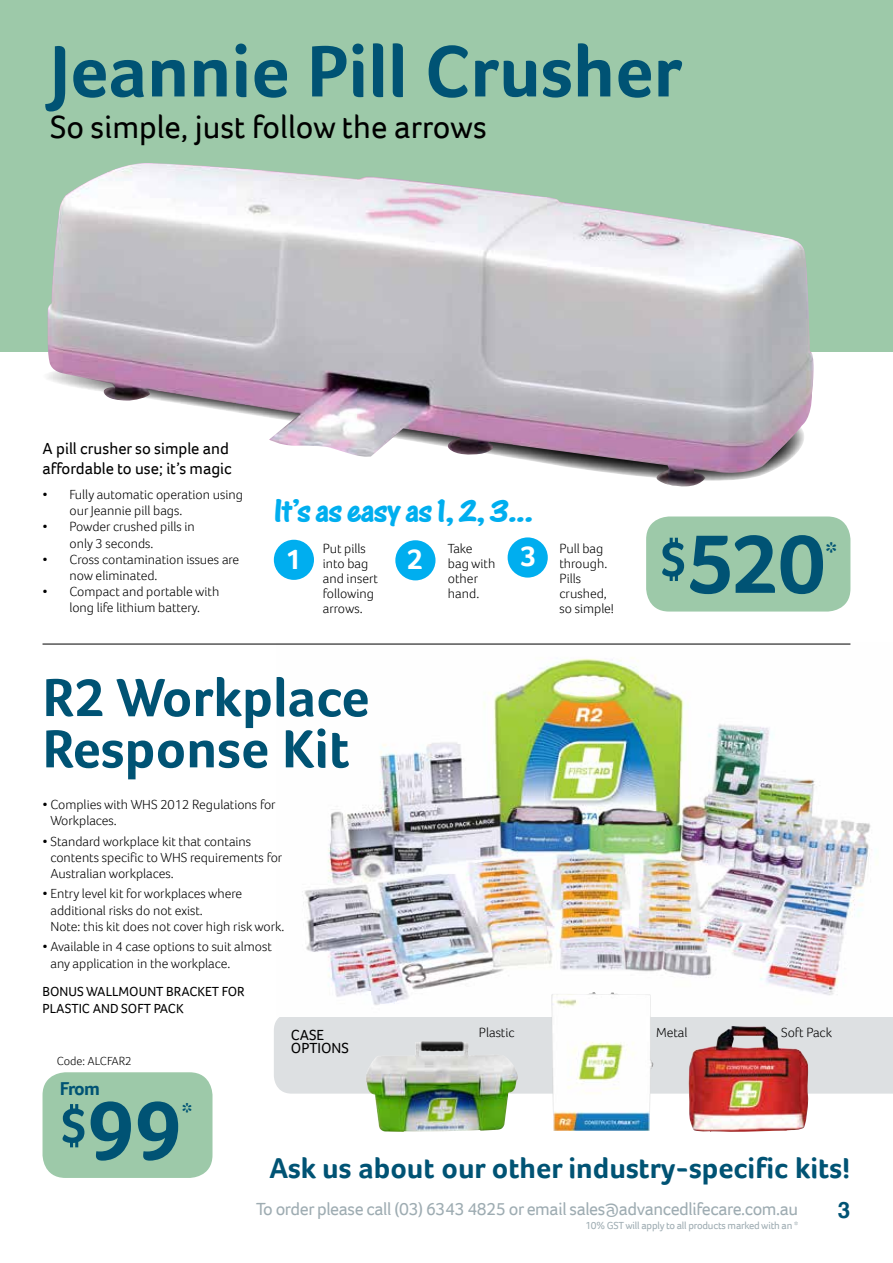
<style>
.page{position:relative;width:893px;height:1263px;background:#fff}
.page>*{position:absolute;margin:0;border:0;box-sizing:border-box;transform-origin:0 0}
.t1{font:700 85.95px "Foco W01";color:#005374}
.t2{font:700 74.85px "Foco W01";color:#005374}
.t3{font:700 55.05px/51.3px "Foco W01";color:#005374}
.t4{font:700 34.5px "One Stroke Script Std";letter-spacing:-.02em;color:#00aeef}
.t5{font:32.85px "Foco W01";color:#000}
.t6{font:700 29.55px "Foco W01";color:#005374}
.t7{font:700 29.25px "Foco W01";color:#fff}
.t8{font:700 28.35px "Foco W01";color:#005374}
.t9{font:700 25.65px "Foco W01";color:#005374}
.t10{font:700 22.5px "Helvetica";color:#005374}
.t11{font:700 19.05px "Foco W01";color:#005374}
.t12{font:18px "Foco W01";letter-spacing:-.02em;color:#9eacb2}
.t13{font:16.5px/19.8px "Foco W01";color:#000}
.t14{font:15px/13.2px "Foco W01";color:#000}
.t15{font:300 13.5px/15px "Foco W01";color:#000}
.t16{font:13.5px/16.2px "Foco W01";color:#000}
.t17{font:300 12px "Foco W01";color:#000}
.t18{font:10.5px "Foco W01";letter-spacing:-.02em;color:#9eacb2}
</style>
<div class="page">
<div style="left:274px;top:1017px;width:619px;height:77px;background:#dde0e2"></div>
<img style="left:276px;top:643px;width:596px;height:370px">
<div style="left:0;top:0;width:893px;height:351px;background:#9dc9a9"></div>
<img style="left:47px;top:163px;width:767px;height:324px">
<img style="left:366px;top:1041px;width:152px;height:91px">
<img style="left:688px;top:1026px;width:120px;height:106px">
<img style="left:552px;top:992px;width:101px;height:139px">
<div style="left:43px;top:1072px;width:169px;height:106px;background:#9dc9a9;border-radius:23px"></div>
<div style="left:646px;top:516px;width:204px;height:95px;background:#9dc9a9;border-radius:23px"></div>
<hr style="left:43px;top:644px;width:807px;height:1px;background:#000">
<div style="left:274px;top:540px;width:40px;height:40px;background:#00aeef;border-radius:50%"></div>
<div style="left:395px;top:540px;width:40px;height:40px;background:#00aeef;border-radius:50%"></div>
<div style="left:508px;top:537px;width:40px;height:41px;background:#00aeef;border-radius:50%"></div>
<h2 class="t2" style="left:50px;top:30px;width:633px">Jeannie Pill Crusher</h2>
<h3 class="t5" style="left:50px;top:110px;width:438px">So simple, just follow the arrows</h3>
<p class="t13" style="left:43px;top:439px;width:191px">A pill crusher so simple and affordable to use; it’s magic</p>
<p class="t15" style="left:70px;top:487px;width:175px;line-height:16.2px;text-indent:-27px">• Fully automatic operation using our Jeannie pill bags.</p>
<p class="t15" style="left:70px;top:519px;width:127px;line-height:16.2px;text-indent:-27px">• Powder crushed pills in only 3 seconds.</p>
<p class="t15" style="left:70px;top:551px;width:171px;line-height:16.2px;text-indent:-27px">• Cross contamination issues are now eliminated.</p>
<p class="t15" style="left:43px;top:584px;width:178px;line-height:16.2px;text-align:center">• Compact and portable with long life lithium battery.</p>
<h3 class="t4" style="left:274px;top:491px;width:261px">It’s as easy as 1, 2, 3...</h3>
<h3 class="t7" style="left:285px;top:543px;width:18px">1</h3>
<p class="t15" style="left:323px;top:541px;width:57px">Put pills into bag and insert following arrows.</p>
<h3 class="t7" style="left:407px;top:543px;width:18px">2</h3>
<p class="t15" style="left:448px;top:541px;width:49px">Take bag with other hand.</p>
<h3 class="t7" style="left:521px;top:540px;width:18px">3</h3>
<h3 class="t3" style="left:43px;top:672px;width:329px">R2 Workplace<br>Response Kit</h3>
<p class="t15" style="left:50px;top:797px;width:227px;line-height:16.2px;text-indent:-8px">• Complies with WHS 2012 Regulations for<br>Workplaces.</p>
<p class="t15" style="left:50px;top:833px;width:233px;line-height:16.2px;text-indent:-8px">• Standard workplace kit that contains contents specific to WHS requirements for<br>Australian workplaces.</p>
<p class="t15" style="left:50px;top:886px;width:236px;line-height:16.2px;text-indent:-8px">• Entry level kit for workplaces where additional risks do not exist.<br>Note: this kit does not cover high risk work.</p>
<p class="t15" style="left:50px;top:939px;width:223px;line-height:16.2px;text-indent:-8px">• Available in 4 case options to suit almost any application in the workplace.</p>
<p class="t16" style="left:43px;top:984px;width:204px">BONUS WALLMOUNT BRACKET FOR<br>PLASTIC AND SOFT PACK</p>
<p class="t15" style="left:559px;top:541px;width:56px">Pull bag through.<br>Pills crushed, so simple!</p>
<h1 class="t1" style="left:660px;top:517px;width:167px"><sup>$</sup>520</h1>
<h3 class="t8" style="left:825px;top:536px;width:13px">*</h3>
<p class="t17" style="left:57px;top:1054px;width:76px">Code: ALCFAR2</p>
<h3 class="t11" style="left:60px;top:1078px;width:42px">From</h3>
<h1 class="t1" style="left:60px;top:1083px;width:123px"><sup>$</sup>99</h1>
<h3 class="t9" style="left:182px;top:1098px;width:12px">*</h3>
<p class="t14" style="left:291px;top:1028px;width:60px">CASE<br>OPTIONS</p>
<p class="t15" style="left:479px;top:1025px;width:37px">Plastic</p>
<p class="t15" style="left:656px;top:1025px;width:33px">Metal</p>
<p class="t15" style="left:781px;top:1025px;width:52px">Soft Pack</p>
<h3 class="t6" style="left:269px;top:1152px;width:583px">Ask us about our other industry-specific kits!</h3>
<h3 class="t12" style="left:256px;top:1199px;width:544px">To order please call (03) 6343 4825 or email sales@advancedlifecare.com.au</h3>
<p class="t18" style="left:585px;top:1220px;width:214px">10% GST will apply to all products marked with an *</p>
<h3 class="t10" style="left:838px;top:1192px;width:14px">3</h3>
</div>
